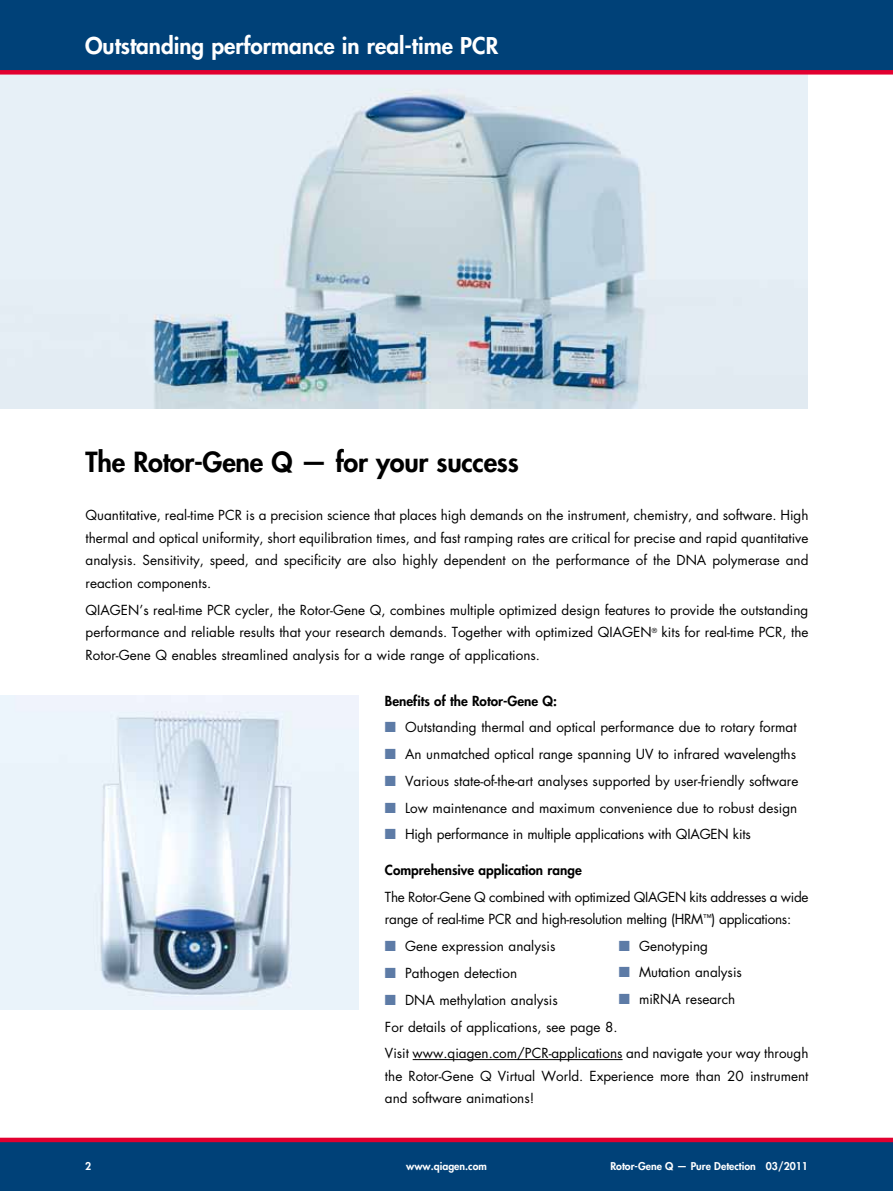
<style>
.page{position:relative;width:893px;height:1191px;background:#fff}
.page>*{position:absolute;margin:0;border:0;box-sizing:border-box;transform-origin:0 0}
.t1{font:800 27px "Futura";letter-spacing:-.01em;color:#000}
.t2{font:800 22.5px "Futura";color:#fff}
.t3{font:13.5px/22.5px "Futura";color:#000}
.t4{font:13.5px/22.5px "Futura";letter-spacing:-.02em;color:#000}
.t5{font:800 13.5px "Futura";color:#000}
.t6{font:800 10.5px "Futura";color:#fff}
.s1{color:#5d7ba6}
</style>
<div class="page">
<img style="left:0;top:75px;width:808px;height:333px">
<div style="left:0;top:0;width:893px;height:72px;background:#004178"></div>
<div style="left:0;top:1140px;width:893px;height:51px;background:#004178"></div>
<div style="left:0;top:70px;width:893px;height:5px;background:#e20030"></div>
<div style="left:0;top:1137px;width:893px;height:5px;background:#e20030"></div>
<hr style="left:413px;top:1059px;width:210px;height:1px;background:#000">
<img style="left:0;top:695px;width:359px;height:314px">
<h2 class="t2" style="left:85px;top:31px;width:415px">Outstanding performance in real-time PCR</h2>
<h1 class="t1" style="left:86px;top:445px;width:435px">The Rotor-Gene Q — for your success</h1>
<p class="t3" style="left:86px;top:504px;width:724px;text-align:justify">Quantitative, real-time PCR is a precision science that places high demands on the instrument, chemistry, and software. High thermal and optical uniformity, short equilibration times, and fast ramping rates are critical for precise and rapid quantitative analysis. Sensitivity, speed, and specificity are also highly dependent on the performance of the DNA polymerase and reaction components.</p>
<p class="t3" style="left:86px;top:598px;width:724px;text-align:justify">QIAGEN’s real-time PCR cycler, the Rotor-Gene Q, combines multiple optimized design features to provide the outstanding performance and reliable results that your research demands. Together with optimized QIAGEN<sup>®</sup> kits for real-time PCR, the Rotor-Gene Q enables streamlined analysis for a wide range of applications.</p>
<p class="t5" style="left:385px;top:692px;width:174px">Benefits of the Rotor-Gene Q:</p>
<p class="t3" style="left:385px;top:716px;width:413px"><span class="s1">■</span> Outstanding thermal and optical performance due to rotary format</p>
<p class="t3" style="left:385px;top:743px;width:413px"><span class="s1">■</span> An unmatched optical range spanning UV to infrared wavelengths</p>
<p class="t3" style="left:385px;top:770px;width:415px"><span class="s1">■</span> Various state-of-the-art analyses supported by user-friendly software</p>
<p class="t3" style="left:385px;top:796px;width:414px"><span class="s1">■</span> Low maintenance and maximum convenience due to robust design</p>
<p class="t3" style="left:385px;top:823px;width:367px"><span class="s1">■</span> High performance in multiple applications with QIAGEN kits</p>
<p class="t5" style="left:385px;top:861px;width:198px">Comprehensive application range</p>
<p class="t4" style="left:385px;top:886px;width:425px">The Rotor-Gene Q combined with optimized QIAGEN kits addresses a wide range of real-time PCR and high-resolution melting (HRM<sup>™</sup>) applications:</p>
<p class="t3" style="left:385px;top:935px;width:172px"><span class="s1">■</span> Gene expression analysis</p>
<p class="t3" style="left:385px;top:962px;width:134px"><span class="s1">■</span> Pathogen detection</p>
<p class="t3" style="left:385px;top:986px;width:425px;line-height:26.7px"><span class="s1">■</span> DNA methylation analysis<br>For details of applications, see page 8.<br>Visit www.qiagen.com/PCR-applications and navigate your way through</p>
<p class="t3" style="left:385px;top:1064px;width:425px">the Rotor-Gene Q Virtual World. Experience more than 20 instrument and software animations!</p>
<p class="t3" style="left:619px;top:934px;width:91px"><span class="s1">■</span> Genotyping</p>
<p class="t3" style="left:619px;top:961px;width:125px"><span class="s1">■</span> Mutation analysis</p>
<p class="t3" style="left:619px;top:988px;width:118px"><span class="s1">■</span> miRNA research</p>
<p class="t6" style="left:85px;top:1160px;width:8px">2</p>
<p class="t6" style="left:406px;top:1160px;width:82px">www.qiagen.com</p>
<p class="t6" style="left:610px;top:1160px;width:199px">Rotor-Gene Q — Pure Detection 03/2011</p>
</div>
